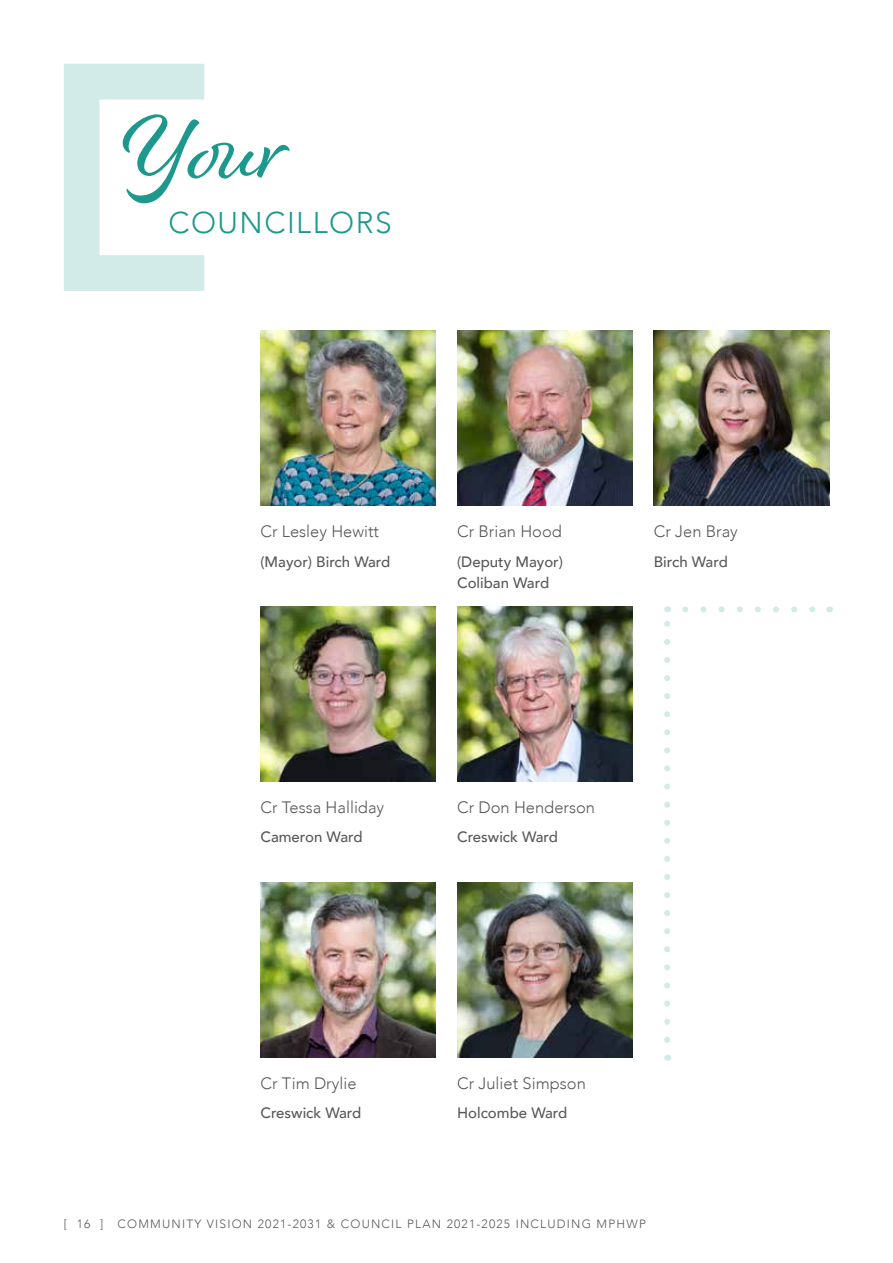
<style>
.page{position:relative;width:893px;height:1263px;background:#fff}
.page>*{position:absolute;margin:0;border:0;box-sizing:border-box;transform-origin:0 0}
.t1{font:94.95px "Alisha";color:#1d988c}
.t2{font:300 30px "Avenir";letter-spacing:.05em;color:#1d988c}
.t3{font:300 16.5px "Avenir";color:#58595b}
.t4{font:500 15px/21px "Avenir";color:#58595b}
.t5{font:300 12px "Avenir";letter-spacing:.1em;color:#58595b}
</style>
<div class="page">
<img style="left:260px;top:330px;width:176px;height:176px">
<img style="left:260px;top:606px;width:176px;height:176px">
<img style="left:260px;top:882px;width:176px;height:176px">
<img style="left:457px;top:330px;width:175px;height:176px">
<img style="left:457px;top:606px;width:175px;height:176px">
<img style="left:457px;top:882px;width:175px;height:176px">
<img style="left:654px;top:330px;width:175px;height:176px">
<svg style="left:664px;top:621px;width:6px;height:419px"></svg>
<svg style="left:685px;top:606px;width:131px;height:6px"></svg>
<svg style="left:64px;top:64px;width:140px;height:227px"></svg>
<h1 class="t1" style="left:123px;top:91px;width:167px">Your</h1>
<h2 class="t2" style="left:168px;top:205px;width:225px">COUNCILLORS</h2>
<p class="t3" style="left:260px;top:521px;width:120px">Cr Lesley Hewitt</p>
<p class="t4" style="left:260px;top:550px;width:131px">(Mayor) Birch Ward</p>
<p class="t3" style="left:457px;top:521px;width:106px">Cr Brian Hood</p>
<p class="t4" style="left:457px;top:550px;width:107px">(Deputy Mayor)<br>Coliban Ward</p>
<p class="t3" style="left:654px;top:521px;width:86px">Cr Jen Bray</p>
<p class="t4" style="left:654px;top:550px;width:76px">Birch Ward</p>
<p class="t3" style="left:260px;top:797px;width:125px">Cr Tessa Halliday</p>
<p class="t4" style="left:260px;top:826px;width:104px">Cameron Ward</p>
<p class="t3" style="left:457px;top:797px;width:139px">Cr Don Henderson</p>
<p class="t4" style="left:457px;top:826px;width:102px">Creswick Ward</p>
<p class="t3" style="left:260px;top:1073px;width:98px">Cr Tim Drylie</p>
<p class="t4" style="left:260px;top:1102px;width:102px">Creswick Ward</p>
<p class="t3" style="left:457px;top:1073px;width:130px">Cr Juliet Simpson</p>
<p class="t4" style="left:457px;top:1102px;width:112px">Holcombe Ward</p>
<p class="t5" style="left:64px;top:1217px;width:584px">[ 16 ] COMMUNITY VISION 2021-2031 &amp; COUNCIL PLAN 2021-2025 INCLUDING MPHWP</p>
</div>
